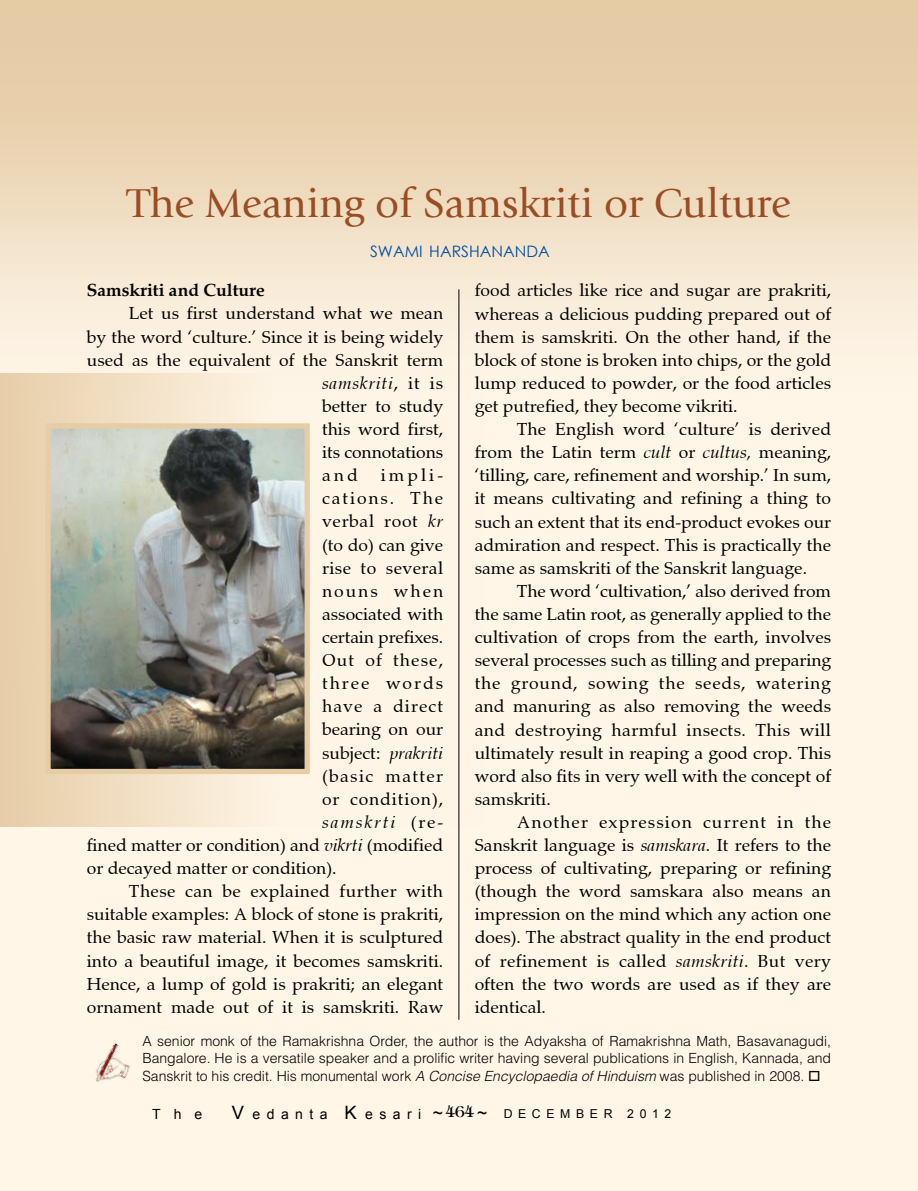
<style>
.page{position:relative;width:918px;height:1191px;background:#fff}
.page>*{position:absolute;margin:0;border:0;box-sizing:border-box;transform-origin:0 0}
.t1{font:42px "Giovanni";color:#9a4c24}
.t2{font:17.5px/23.1px "Zapf Calligraphic 801 SWA Roman";color:#000;text-align:justify}
.t3{font:17.5px "Zapf Calligraphic 801 SWA Bold";color:#000}
.t4{font:17.5px "Zapf Calligraphic 801 SWA Italic";letter-spacing:.04em;color:#000}
.t5{font:17.5px "Zapf Calligraphic 801 SWA Italic";letter-spacing:.105em;color:#000}
.t6{font:15.75px "Century Gothic";color:#034ea2}
.t7{font:300 14px/17.5px "Helvetica";color:#000;text-align:justify}
.t8{font:14px "Arial";color:#000}
.t9{font:12.25px "Arial";letter-spacing:.46em;color:#000}
.s1{font-family:"Zapf Calligraphic 801 SWA Italic"}
.s2{font-style:italic}
.s3{font-family:"Zapf Calligraphic 801 SWA Roman"}
.s4{font-size:18.38px}
.s5{font-size:14px}
.s6{font-size:17.5px}
.s7{font-family:"Tiffany";font-weight:100;font-size:18.55px}
</style>
<div class="page">
<svg style="left:0;top:373px;width:485px;height:454px;fill:#fef5e7"></svg>
<hr style="left:458px;top:289px;width:1px;height:730px;background:#000">
<img style="left:91px;top:1043px;width:47px;height:50px">
<img style="left:51px;top:429px;width:253px;height:339px">
<div style="left:45px;top:423px;width:265px;height:351px;border:5px solid #e7cda7"></div>
<h1 class="t1" style="left:127px;top:179px;width:665px">The Meaning of Samskriti or Culture</h1>
<p class="t6" style="left:370px;top:240px;width:181px">SWAMI HARSHANANDA</p>
<p class="t2" style="left:475px;top:279px;width:358px">food articles like rice and sugar are prakriti, whereas a delicious pudding prepared out of them is samskriti. On the other hand, if the block of stone is broken into chips, or the gold lump reduced to powder, or the food articles get putrefied, they become vikriti.</p>
<p class="t2" style="left:475px;top:418px;width:358px;text-indent:42px">The English word ‘culture’ is derived from the Latin term <span class="s1">cult</span> or <span class="s1">cultus,</span> meaning, ‘tilling, care, refinement and worship.’ In sum, it means cultivating and refining a thing to such an extent that its end-product evokes our admiration and respect. This is practically the same as samskriti of the Sanskrit language.</p>
<p class="t2" style="left:475px;top:579px;width:358px;text-indent:42px">The word ‘cultivation,’ also derived from the same Latin root, as generally applied to the cultivation of crops from the earth, involves several processes such as tilling and preparing the ground, sowing the seeds, watering and manuring as also removing the weeds and destroying harmful insects. This will ultimately result in reaping a good crop. This word also fits in very well with the concept of samskriti.</p>
<p class="t2" style="left:475px;top:810px;width:358px;text-indent:42px">Another expression current in the Sanskrit language is <span class="s1">samskara</span>. It refers to the process of cultivating, preparing or refining (though the word samskara also means an impression on the mind which any action one does). The abstract quality in the end product of refinement is called <span class="s1">samskriti</span>. But very often the two words are used as if they are identical.</p>
<p class="t7" style="left:142px;top:1031px;width:690px">A senior monk of the Ramakrishna Order, the author is the Adyaksha of Ramakrishna Math, Basavanagudi, Bangalore. He is a versatile speaker and a prolific writer having several publications in English, Kannada, and Sanskrit to his credit. His monumental work <span class="s2">A Concise Encyclopaedia of Hinduism</span> was published in 2008. □</p>
<p class="t3" style="left:87px;top:280px;width:179px">Samskriti and Culture</p>
<p class="t2" style="left:87px;top:302px;width:358px;text-indent:42px">Let us first understand what we mean by the word ‘culture.’ Since it is being widely used as the equivalent of the Sanskrit term</p>
<p class="t4" style="left:322px;top:372px;width:123px">samskriti<span class="s3">, it is</span></p>
<p class="t2" style="left:322px;top:394px;width:123px">better to study this word first, its connotations and</p>
<p class="t2" style="left:322px;top:464px;width:123px;text-indent:59px">impli&shy;cations. The verbal root <span class="s1">kr </span>(to do) can give rise to several nouns when associated with certain prefixes.<br>Out of these, three words have a direct bearing on our subject: <span class="s1">prakriti </span>(basic matter or condition),</p>
<p class="t5" style="left:322px;top:811px;width:123px">samskrti <span class="s3">(re-</span></p>
<p class="t2" style="left:87px;top:833px;width:358px">fined matter or condition) and <span class="s1">vikrti</span> (modified or decayed matter or condition).</p>
<p class="t2" style="left:87px;top:879px;width:358px;text-indent:42px">These can be explained further with suitable examples: A block of stone is prakriti, the basic raw material. When it is sculptured into a beautiful image, it becomes samskriti.<br>Hence, a lump of gold is prakriti; an elegant ornament made out of it is samskriti. Raw</p>
<p class="t8" style="left:152px;top:1104px;width:51px">The</p>
<p class="t9" style="left:232px;top:1105px;width:441px"><span class="s4">V</span> <span class="s5">edanta</span> <span class="s4">K</span> <span class="s5">esari</span> <span class="s6">~</span> <span class="s7">464</span> <span class="s6">~</span> DECEMBER 2012</p>
</div>
